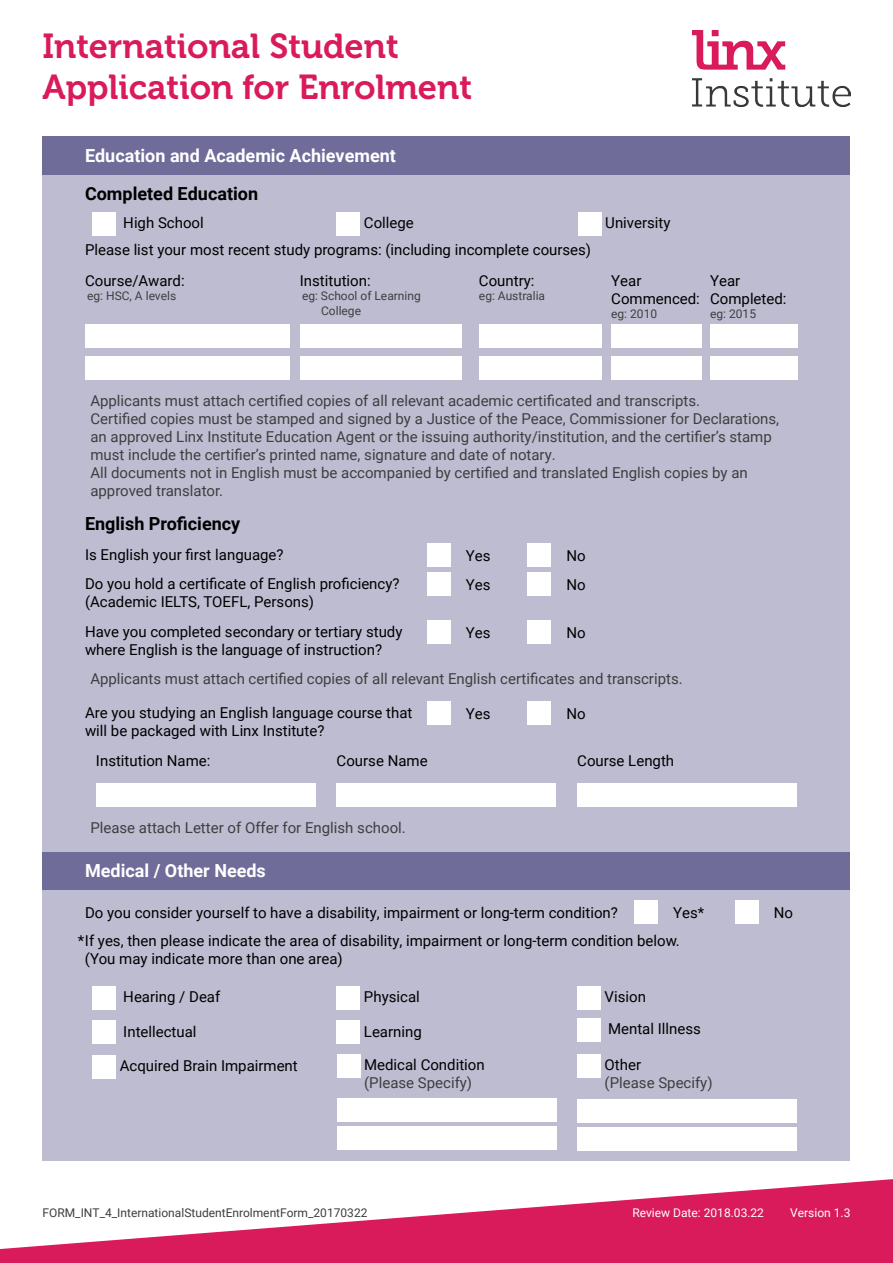
<style>
.page{position:relative;width:893px;height:1263px;background:#fff}
.page>*{position:absolute;margin:0;border:0;box-sizing:border-box;transform-origin:0 0}
.t1{font:34.5px/41.4px "Museo 700";color:#d91a5b}
.t2{font:700 18px "Roboto";color:#fff}
.t3{font:700 18px "Roboto";color:#000}
.t4{font:15px/18px "Roboto";color:#000}
.t5{font:15px/18px "Roboto";color:#3e3e3f}
.t6{font:12px/14.4px "Roboto";color:#3e3e3f}
.t7{font:12px "Roboto";color:#fff}
</style>
<div class="page">
<svg style="left:0;top:1179px;width:893px;height:84px;fill:#d91a5b"></svg>
<img style="left:693px;top:30px;width:157px;height:77px">
<div style="left:43px;top:136px;width:807px;height:1025px;background:#bebcd1"></div>
<div style="left:43px;top:136px;width:807px;height:38px;background:#706c9a"></div>
<div style="left:92px;top:212px;width:24px;height:23px;background:#fff"></div>
<div style="left:337px;top:212px;width:23px;height:23px;background:#fff"></div>
<div style="left:578px;top:212px;width:23px;height:23px;background:#fff"></div>
<div style="left:710px;top:325px;width:87px;height:23px;background:#fff"></div>
<div style="left:710px;top:356px;width:87px;height:24px;background:#fff"></div>
<div style="left:337px;top:783px;width:219px;height:24px;background:#fff"></div>
<div style="left:577px;top:783px;width:220px;height:24px;background:#fff"></div>
<div style="left:96px;top:783px;width:219px;height:24px;background:#fff"></div>
<div style="left:611px;top:325px;width:90px;height:23px;background:#fff"></div>
<div style="left:479px;top:325px;width:122px;height:23px;background:#fff"></div>
<div style="left:300px;top:325px;width:162px;height:23px;background:#fff"></div>
<div style="left:85px;top:325px;width:204px;height:23px;background:#fff"></div>
<div style="left:611px;top:356px;width:90px;height:24px;background:#fff"></div>
<div style="left:479px;top:356px;width:122px;height:24px;background:#fff"></div>
<div style="left:300px;top:356px;width:162px;height:24px;background:#fff"></div>
<div style="left:85px;top:356px;width:204px;height:24px;background:#fff"></div>
<div style="left:427px;top:543px;width:23px;height:23px;background:#fff"></div>
<div style="left:427px;top:573px;width:23px;height:23px;background:#fff"></div>
<div style="left:427px;top:701px;width:23px;height:23px;background:#fff"></div>
<div style="left:427px;top:620px;width:23px;height:23px;background:#fff"></div>
<div style="left:528px;top:543px;width:23px;height:23px;background:#fff"></div>
<div style="left:528px;top:573px;width:23px;height:23px;background:#fff"></div>
<div style="left:528px;top:701px;width:23px;height:23px;background:#fff"></div>
<div style="left:528px;top:620px;width:23px;height:23px;background:#fff"></div>
<div style="left:43px;top:852px;width:807px;height:38px;background:#706c9a"></div>
<div style="left:634px;top:900px;width:23px;height:23px;background:#fff"></div>
<div style="left:735px;top:900px;width:23px;height:23px;background:#fff"></div>
<div style="left:92px;top:986px;width:24px;height:23px;background:#fff"></div>
<div style="left:92px;top:1021px;width:24px;height:23px;background:#fff"></div>
<div style="left:577px;top:1019px;width:24px;height:23px;background:#fff"></div>
<div style="left:337px;top:986px;width:23px;height:23px;background:#fff"></div>
<div style="left:577px;top:986px;width:24px;height:23px;background:#fff"></div>
<div style="left:337px;top:1021px;width:23px;height:23px;background:#fff"></div>
<div style="left:337px;top:1054px;width:23px;height:24px;background:#fff"></div>
<div style="left:92px;top:1056px;width:24px;height:23px;background:#fff"></div>
<div style="left:577px;top:1054px;width:24px;height:24px;background:#fff"></div>
<div style="left:337px;top:1098px;width:219px;height:24px;background:#fff"></div>
<div style="left:577px;top:1099px;width:220px;height:24px;background:#fff"></div>
<div style="left:337px;top:1126px;width:219px;height:24px;background:#fff"></div>
<div style="left:577px;top:1127px;width:220px;height:23px;background:#fff"></div>
<h1 class="t1" style="left:43px;top:26px;width:431px">International Student<br>Application for Enrolment</h1>
<p class="t2" style="left:85px;top:143px;width:312px">Education and Academic Achievement</p>
<p class="t3" style="left:85px;top:181px;width:175px">Completed Education</p>
<p class="t4" style="left:123px;top:213px;width:82px">High School</p>
<p class="t4" style="left:364px;top:213px;width:51px">College</p>
<p class="t4" style="left:605px;top:213px;width:67px">University</p>
<p class="t4" style="left:85px;top:240px;width:508px">Please list your most recent study programs: (including incomplete courses)</p>
<p class="t4" style="left:85px;top:271px;width:101px">Course/Award:</p>
<p class="t6" style="left:87px;top:288px;width:91px">eg: HSC, A levels</p>
<p class="t4" style="left:300px;top:271px;width:72px">Institution:</p>
<p class="t6" style="left:321px;top:288px;width:101px;text-indent:-19px">eg: School of Learning<br>College</p>
<p class="t4" style="left:479px;top:271px;width:57px">Country:</p>
<p class="t6" style="left:479px;top:288px;width:68px">eg: Australia</p>
<p class="t4" style="left:611px;top:271px;width:32px">Year</p>
<p class="t4" style="left:611px;top:289px;width:90px">Commenced:</p>
<p class="t6" style="left:611px;top:306px;width:47px">eg: 2010</p>
<p class="t4" style="left:710px;top:271px;width:32px">Year</p>
<p class="t4" style="left:710px;top:289px;width:78px">Completed:</p>
<p class="t6" style="left:710px;top:306px;width:47px">eg: 2015</p>
<p class="t5" style="left:90px;top:391px;width:611px">Applicants must attach certified copies of all relevant academic certificated and transcripts.</p>
<p class="t5" style="left:90px;top:409px;width:690px">Certified copies must be stamped and signed by a Justice of the Peace, Commissioner for Declarations, an approved Linx Institute Education Agent or the issuing authority/institution, and the certifier’s stamp must include the certifier’s printed name, signature and date of notary.</p>
<p class="t5" style="left:90px;top:463px;width:659px">All documents not in English must be accompanied by certified and translated English copies by an approved translator.</p>
<p class="t3" style="left:85px;top:511px;width:157px">English Proficiency</p>
<p class="t4" style="left:85px;top:545px;width:200px">Is English your first language?</p>
<p class="t4" style="left:85px;top:574px;width:316px">Do you hold a certificate of English proficiency?</p>
<p class="t4" style="left:85px;top:592px;width:231px">(Academic IELTS, TOEFL, Persons)</p>
<p class="t4" style="left:85px;top:622px;width:319px">Have you completed secondary or tertiary study where English is the language of instruction?</p>
<p class="t4" style="left:466px;top:546px;width:26px">Yes</p>
<p class="t4" style="left:466px;top:575px;width:26px">Yes</p>
<p class="t4" style="left:466px;top:623px;width:26px">Yes</p>
<p class="t4" style="left:567px;top:546px;width:21px">No</p>
<p class="t4" style="left:567px;top:575px;width:21px">No</p>
<p class="t4" style="left:567px;top:623px;width:21px">No</p>
<p class="t5" style="left:90px;top:669px;width:594px">Applicants must attach certified copies of all relevant English certificates and transcripts.</p>
<p class="t4" style="left:85px;top:703px;width:329px">Are you studying an English language course that will be packaged with Linx Institute?</p>
<p class="t4" style="left:466px;top:704px;width:26px">Yes</p>
<p class="t4" style="left:567px;top:704px;width:21px">No</p>
<p class="t4" style="left:96px;top:751px;width:116px">Institution Name:</p>
<p class="t4" style="left:337px;top:751px;width:93px">Course Name</p>
<p class="t4" style="left:577px;top:751px;width:98px">Course Length</p>
<p class="t5" style="left:90px;top:818px;width:317px">Please attach Letter of Offer for English school.</p>
<p class="t2" style="left:85px;top:858px;width:182px">Medical / Other Needs</p>
<p class="t4" style="left:85px;top:903px;width:534px">Do you consider yourself to have a disability, impairment or long-term condition?</p>
<p class="t4" style="left:673px;top:903px;width:33px">Yes*</p>
<p class="t4" style="left:774px;top:903px;width:21px">No</p>
<p class="t4" style="left:78px;top:931px;width:603px">*If yes, then please indicate the area of disability, impairment or long-term condition below.</p>
<p class="t4" style="left:85px;top:949px;width:259px">(You may indicate more than one area)</p>
<p class="t4" style="left:123px;top:987px;width:98px">Hearing / Deaf</p>
<p class="t4" style="left:123px;top:1021px;width:75px">Intellectual</p>
<p class="t4" style="left:608px;top:1019px;width:94px">Mental Illness</p>
<p class="t4" style="left:364px;top:987px;width:57px">Physical</p>
<p class="t4" style="left:605px;top:987px;width:43px">Vision</p>
<p class="t4" style="left:364px;top:1021px;width:59px">Learning</p>
<p class="t4" style="left:364px;top:1055px;width:122px">Medical Condition</p>
<p class="t5" style="left:364px;top:1073px;width:110px">(Please Specify)</p>
<p class="t4" style="left:120px;top:1056px;width:179px">Acquired Brain Impairment</p>
<p class="t4" style="left:605px;top:1055px;width:38px">Other</p>
<p class="t5" style="left:605px;top:1073px;width:110px">(Please Specify)</p>
<p class="t6" style="left:43px;top:1205px;width:326px">FORM_INT_4_InternationalStudentEnrolmentForm_20170322</p>
<p class="t7" style="left:632px;top:1204px;width:133px">Review Date: 2018.03.22</p>
<p class="t7" style="left:790px;top:1204px;width:62px">Version 1.3</p>
</div>
